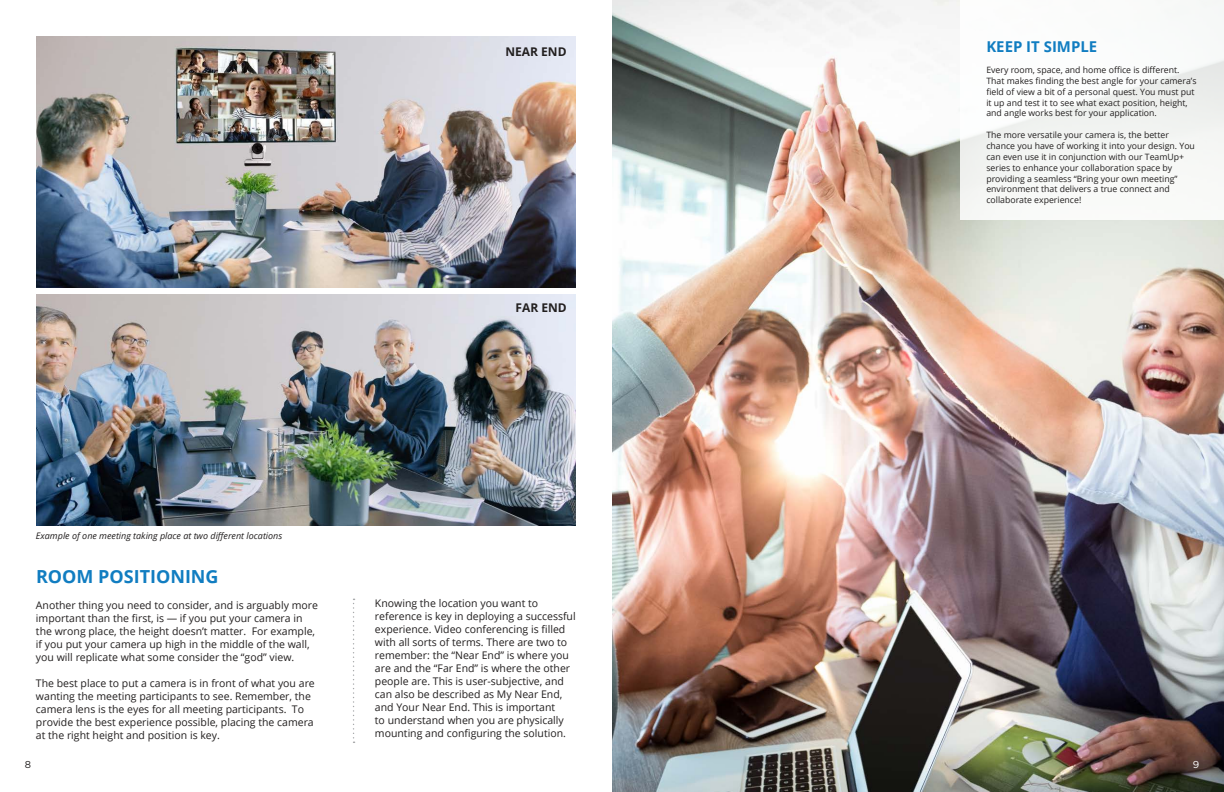
<style>
.page{position:relative;width:1224px;height:792px;background:#fff}
.page>*{position:absolute;margin:0;border:0;box-sizing:border-box;transform-origin:0 0}
.t1{font:700 18px "Open Sans";color:#117dc1}
.t2{font:700 14.9px "Open Sans";color:#117dc1}
.t3{font:700 12px "Open Sans";color:#221f1f}
.t4{font:10.5px/13px "Open Sans";color:#221f1f}
.t5{font:10px "Gotham";color:#221f1f}
.t6{font:10px "Gotham";color:#fff}
.t7{font:italic 9px "Open Sans";color:#221f1f}
.t8{font:8.7px/10.8px "Open Sans";color:#221f1f}
</style>
<div class="page">
<img style="left:612px;top:0;width:612px;height:792px">
<img style="left:36px;top:294px;width:540px;height:232px">
<img style="left:36px;top:36px;width:540px;height:252px">
<svg style="left:353px;top:599px;width:2px;height:144px"></svg>
<div style="left:960px;top:0;width:264px;height:220px;background:#f8f9f8"></div>
<p class="t3" style="left:505px;top:43px;width:63px">NEAR END</p>
<p class="t3" style="left:516px;top:300px;width:53px">FAR END</p>
<p class="t7" style="left:36px;top:530px;width:248px">Example of one meeting taking place at two different locations</p>
<h1 class="t1" style="left:36px;top:564px;width:184px">ROOM POSITIONING</h1>
<p class="t4" style="left:36px;top:599px;width:283px">Another thing you need to consider, and is arguably more important than the first, is — if you put your camera in the wrong place, the height doesn’t matter. For example, if you put your camera up high in the middle of the wall, you will replicate what some consider the “god” view.</p>
<p class="t4" style="left:36px;top:678px;width:280px">The best place to put a camera is in front of what you are wanting the meeting participants to see. Remember, the camera lens is the eyes for all meeting participants. To provide the best experience possible, placing the camera at the right height and position is key.</p>
<p class="t4" style="left:375px;top:597px;width:202px">Knowing the location you want to reference is key in deploying a successful experience. Video conferencing is filled with all sorts of terms. There are two to remember: the “Near End” is where you are and the “Far End” is where the other people are. This is user-subjective, and can also be described as My Near End, and Your Near End. This is important<br>to understand when you are physically mounting and configuring the solution.</p>
<h2 class="t2" style="left:986px;top:36px;width:112px">KEEP IT SIMPLE</h2>
<p class="t8" style="left:986px;top:65px;width:212px">Every room, space, and home office is different.<br>That makes finding the best angle for your camera’s field of view a bit of a personal quest. You must put it up and test it to see what exact position, height, and angle works best for your application.</p>
<p class="t8" style="left:986px;top:130px;width:210px">The more versatile your camera is, the better chance you have of working it into your design. You can even use it in conjunction with our TeamUp+ series to enhance your collaboration space by providing a seamless “Bring your own meeting” environment that delivers a true connect and collaborate experience!</p>
<p class="t5" style="left:25px;top:760px;width:8px">8</p>
<p class="t6" style="left:1193px;top:760px;width:8px">9</p>
</div>
